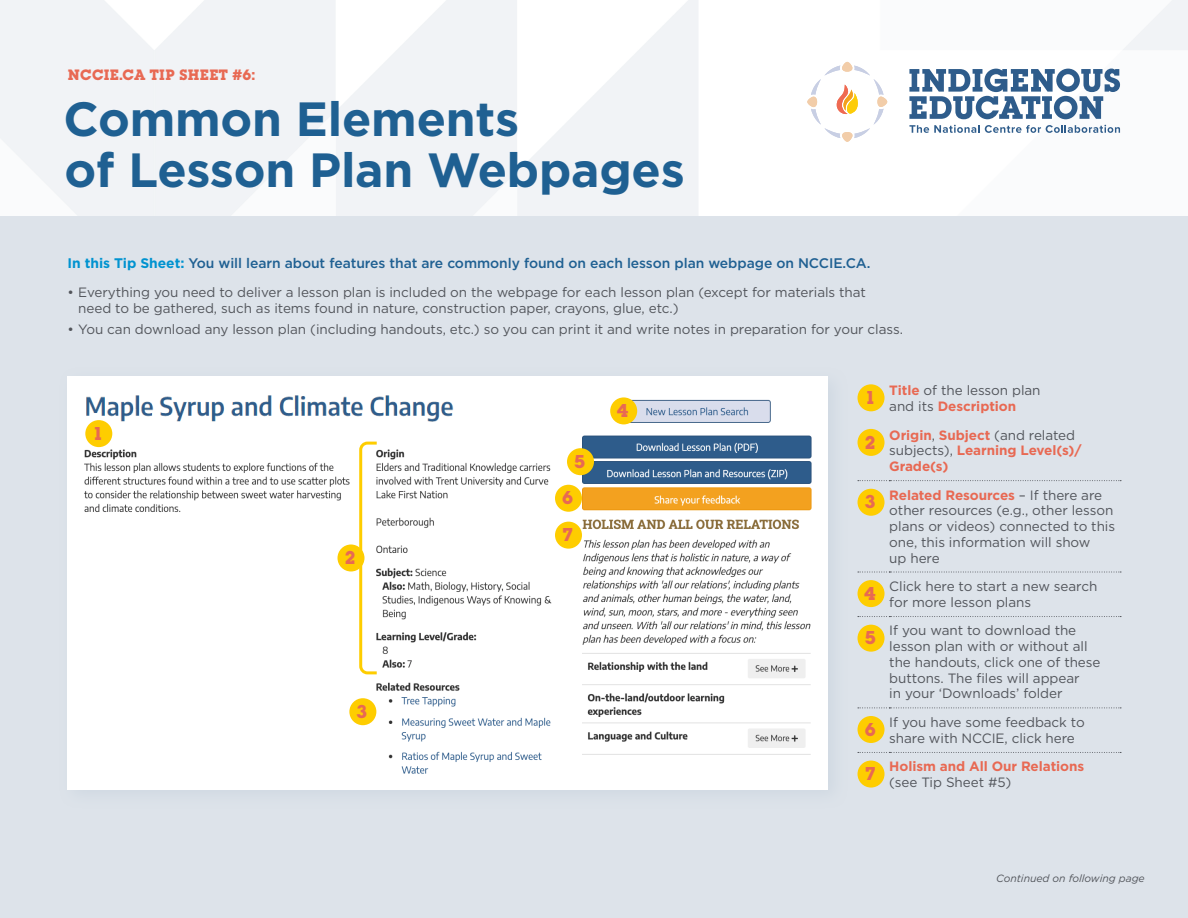
<style>
.page{position:relative;width:1188px;height:918px;background:#dde3ea}
.page>*{position:absolute;margin:0;border:0;box-sizing:border-box;transform-origin:0 0}
.t1{font:700 48px/51px "Gotham";letter-spacing:-.005em;color:#1f6092}
.t2{font:700 19.5px "Lubalin Graph Md ITC";color:#e86953}
.t3{font:700 15.75px "Lubalin Graph Md ITC";letter-spacing:.025em;color:#e86953}
.t4{font:500 13.8px "Gotham";letter-spacing:-.005em;color:#1f6092}
.t5{font:13.5px/15.8px "Gotham";letter-spacing:-.005em;color:#52555b}
.t6{font:700 13.5px/15.8px "Gotham";letter-spacing:-.005em;color:#e86953}
.t7{font:italic 10.5px "Gotham";letter-spacing:-.005em;color:#52555b}
.s1{font-weight:700;color:#0093d0}
.s2{font-weight:700;color:#e86953}
.s3{font-weight:400;color:#52555b}
</style>
<div class="page">
<div style="left:68px;top:376px;width:760px;height:413px;background:#fff"></div>
<img style="left:84px;top:429px;width:483px;height:345px">
<img style="left:86px;top:395px;width:368px;height:32px">
<img style="left:567px;top:399px;width:245px;height:356px">
<svg style="left:858px;top:480px;width:263px;height:1px"></svg>
<svg style="left:858px;top:572px;width:263px;height:1px"></svg>
<svg style="left:858px;top:616px;width:263px;height:1px"></svg>
<svg style="left:858px;top:708px;width:263px;height:1px"></svg>
<svg style="left:858px;top:752px;width:263px;height:1px"></svg>
<div style="left:858px;top:384px;width:27px;height:27px;background:#fecd00;border-radius:50%"></div>
<div style="left:858px;top:429px;width:27px;height:27px;background:#fecd00;border-radius:50%"></div>
<div style="left:858px;top:489px;width:27px;height:27px;background:#fecd00;border-radius:50%"></div>
<div style="left:858px;top:580px;width:27px;height:27px;background:#fecd00;border-radius:50%"></div>
<div style="left:858px;top:625px;width:27px;height:27px;background:#fecd00;border-radius:50%"></div>
<div style="left:858px;top:716px;width:27px;height:27px;background:#fecd00;border-radius:50%"></div>
<div style="left:858px;top:761px;width:27px;height:27px;background:#fecd00;border-radius:50%"></div>
<img style="left:0;top:0;width:1188px;height:216px">
<svg style="left:909px;top:69px;width:211px;height:50px;background:#90a8c1"></svg>
<svg style="left:909px;top:125px;width:211px;height:8px;background:#b5c5d5"></svg>
<svg style="left:807px;top:62px;width:80px;height:80px;background:#faf3ed"></svg>
<div style="left:555px;top:485px;width:27px;height:27px;background:#fecd00;border-radius:50%"></div>
<div style="left:567px;top:448px;width:27px;height:27px;background:#fecd00;border-radius:50%"></div>
<div style="left:610px;top:397px;width:27px;height:27px;background:#fecd00;border-radius:50%"></div>
<div style="left:349px;top:698px;width:27px;height:27px;background:#fecd00;border-radius:50%"></div>
<div style="left:555px;top:522px;width:27px;height:27px;background:#fecd00;border-radius:50%"></div>
<div style="left:85px;top:420px;width:27px;height:27px;background:#fecd00;border-radius:50%"></div>
<svg style="left:358px;top:440px;width:22px;height:236px"></svg>
<div style="left:338px;top:544px;width:26px;height:27px;background:#fecd00;border-radius:50%"></div>
<p class="t3" style="left:68px;top:65px;width:189px">NCCIE.CA TIP SHEET #6:</p>
<h1 class="t1" style="left:63px;top:93px;width:623px">Common Elements<br>of Lesson Plan Webpages</h1>
<p class="t4" style="left:68px;top:254px;width:805px"><span class="s1">In this Tip Sheet:</span> You will learn about features that are commonly found on each lesson plan webpage on NCCIE.CA.</p>
<p class="t5" style="left:78px;top:284px;width:789px;text-indent:-11px">• Everything you need to deliver a lesson plan is included on the webpage for each lesson plan (except for materials that need to be gathered, such as items found in nature, construction paper, crayons, glue, etc.)</p>
<p class="t5" style="left:67px;top:321px;width:837px">• You can download any lesson plan (including handouts, etc.) so you can print it and write notes in preparation for your class.</p>
<h2 class="t2" style="left:93px;top:421px;width:13px">1</h2>
<h2 class="t2" style="left:345px;top:546px;width:13px">2</h2>
<h2 class="t2" style="left:357px;top:699px;width:13px">3</h2>
<h2 class="t2" style="left:574px;top:449px;width:13px">5</h2>
<h2 class="t2" style="left:562px;top:486px;width:13px">6</h2>
<h2 class="t2" style="left:562px;top:523px;width:13px">7</h2>
<h2 class="t2" style="left:617px;top:399px;width:13px">4</h2>
<h2 class="t2" style="left:865px;top:385px;width:13px">1</h2>
<p class="t5" style="left:889px;top:382px;width:153px"><span class="s2">Title</span> of the lesson plan and its <span class="s2">Description</span></p>
<h2 class="t2" style="left:865px;top:430px;width:13px">2</h2>
<p class="t6" style="left:889px;top:427px;width:194px">Origin<span class="s3">,</span> Subject <span class="s3">(and related subjects),</span> Learning Level(s)/<br>Grade(s)</p>
<h2 class="t2" style="left:865px;top:490px;width:13px">3</h2>
<p class="t5" style="left:889px;top:487px;width:227px"><span class="s2">Related Resources</span> – If there are other resources (e.g., other lesson plans or videos) connected to this one, this information will show<br>up here</p>
<h2 class="t2" style="left:864px;top:581px;width:13px">4</h2>
<p class="t5" style="left:889px;top:578px;width:210px">Click here to start a new search for more lesson plans</p>
<h2 class="t2" style="left:865px;top:626px;width:13px">5</h2>
<p class="t5" style="left:889px;top:623px;width:213px">If you want to download the lesson plan with or without all the handouts, click one of these buttons. The files will appear<br>in your ‘Downloads’ folder</p>
<h2 class="t2" style="left:865px;top:717px;width:13px">6</h2>
<p class="t5" style="left:889px;top:714px;width:197px">If you have some feedback to share with NCCIE, click here</p>
<h2 class="t2" style="left:865px;top:762px;width:13px">7</h2>
<p class="t6" style="left:889px;top:759px;width:196px">Holism and All Our Relations</p>
<p class="t5" style="left:889px;top:774px;width:124px">(see Tip Sheet #5)</p>
<p class="t7" style="left:996px;top:872px;width:150px">Continued on following page</p>
</div>
